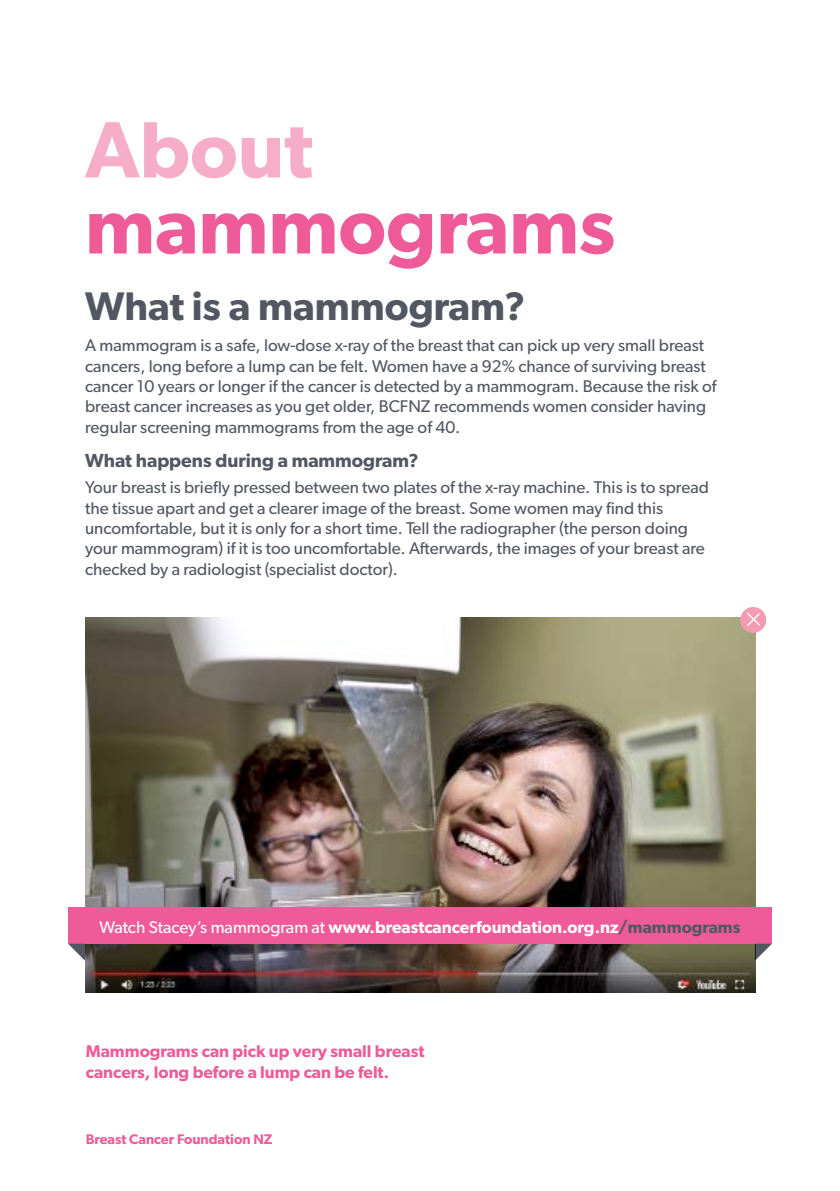
<style>
.page{position:relative;width:840px;height:1191px;background:#fff}
.page>*{position:absolute;margin:0;border:0;box-sizing:border-box;transform-origin:0 0}
.t1{font:600 80px "Gibson";color:#ef5b99}
.t2{font:600 80px "Gibson";color:#f6adc7}
.t3{font:600 40px "Gibson";color:#525761}
.t4{font:600 19px "Gibson";color:#525761}
.t5{font:17px/20.4px "Gibson";color:#525761}
.t6{font:600 17px "Gibson";color:#fff}
.t7{font:600 17px/20.4px "Gibson";color:#ef5b99}
.t8{font:600 14px "Gibson";color:#ef5b99}
.s1{font-weight:400}
.s2{color:#525761}
</style>
<div class="page">
<img style="left:85px;top:617px;width:669px;height:376px">
<svg style="left:739px;top:607px;width:26px;height:26px"></svg>
<svg style="left:744px;top:611px;width:17px;height:16px"></svg>
<div style="left:68px;top:907px;width:703px;height:37px;background:#ef5b99"></div>
<svg style="left:68px;top:943px;width:17px;height:17px"></svg>
<svg style="left:754px;top:943px;width:17px;height:17px"></svg>
<h1 class="t2" style="left:85px;top:102px;width:229px">About</h1>
<h1 class="t1" style="left:85px;top:178px;width:531px">mammograms</h1>
<h2 class="t3" style="left:85px;top:282px;width:441px">What is a mammogram?</h2>
<p class="t5" style="left:85px;top:335px;width:632px">A mammogram is a safe, low-dose x-ray of the breast that can pick up very small breast cancers, long before a lump can be felt. Women have a 92% chance of surviving breast cancer 10 years or longer if the cancer is detected by a mammogram. Because the risk of breast cancer increases as you get older, BCFNZ recommends women consider having regular screening mammograms from the age of 40.</p>
<p class="t4" style="left:85px;top:449px;width:335px">What happens during a mammogram?</p>
<p class="t5" style="left:85px;top:477px;width:625px">Your breast is briefly pressed between two plates of the x-ray machine. This is to spread the tissue apart and get a clearer image of the breast. Some women may find this uncomfortable, but it is only for a short time. Tell the radiographer (the person doing your mammogram) if it is too uncomfortable. Afterwards, the images of your breast are checked by a radiologist (specialist doctor).</p>
<p class="t6" style="left:99px;top:916px;width:642px"><span class="s1">Watch Stacey’s mammogram at</span> www.breastcancerfoundation.org.nz<span class="s2">/mammograms</span></p>
<p class="t7" style="left:86px;top:1040px;width:340px">Mammograms can pick up very small breast cancers, long before a lump can be felt.</p>
<p class="t8" style="left:86px;top:1130px;width:188px">Breast Cancer Foundation NZ</p>
</div>
